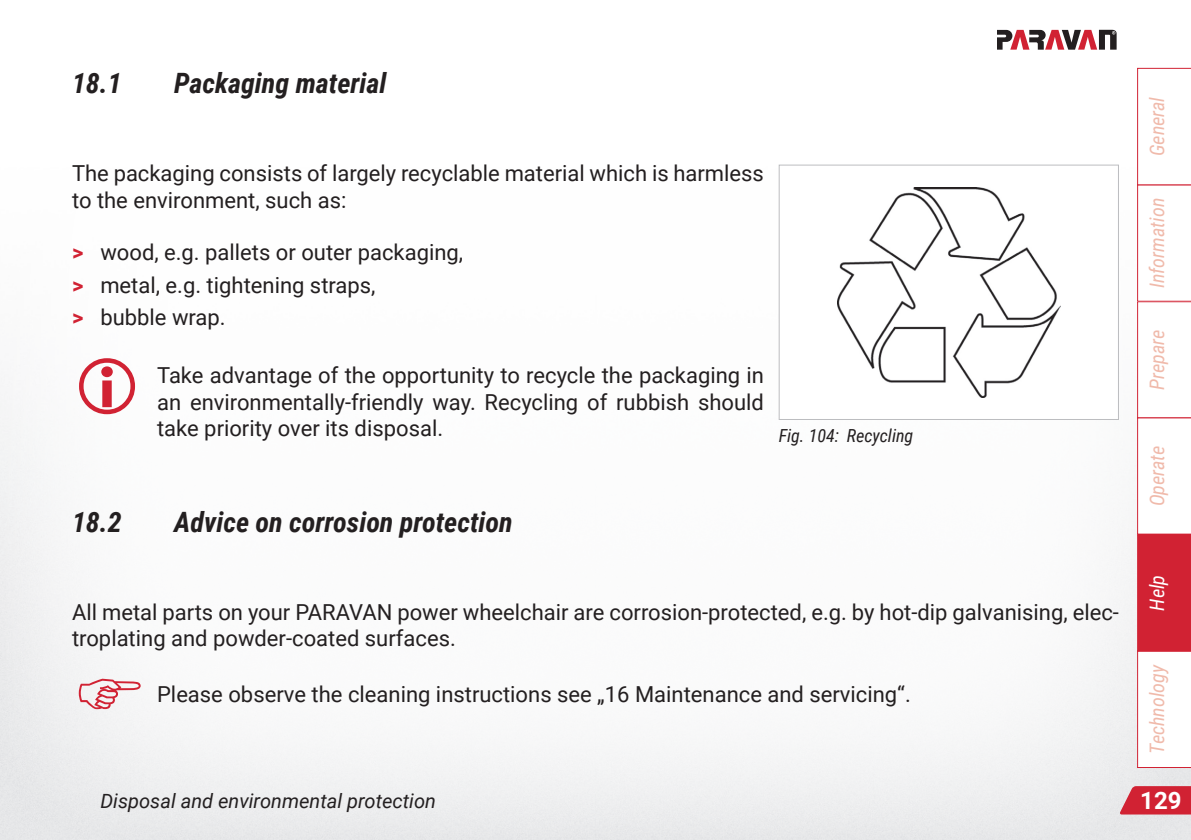
<style>
.page{position:relative;width:1191px;height:840px;background:#fff}
.page>*{position:absolute;margin:0;border:0;box-sizing:border-box;transform-origin:0 0}
.t1{font:italic 700 28px "Roboto Condensed";color:#231f20}
.t2{font:700 24px "Roboto";color:#fff}
.Text-Doku{font:22px/26.4px "Roboto";color:#231f20}
.t3{font:italic 20px "Roboto Condensed";color:#f0baab}
.t4{font:italic 20px "Roboto";color:#231f20}
.t5{font:italic 20px "Roboto Condensed";color:#fff}
.t6{font:italic 18px "Roboto Condensed";color:#231f20}
.s1{font-weight:700;color:#d12233}
</style>
<div class="page">
<svg style="left:0;top:403px;width:1px;height:436px"></svg>
<svg style="left:1137px;top:68px;width:54px;height:699px"></svg>
<svg style="left:997px;top:30px;width:119px;height:20px"></svg>
<svg style="left:1119px;top:785px;width:72px;height:29px;background:#d43d4b"></svg>
<img style="left:837px;top:187px;width:223px;height:210px">
<div style="left:778px;top:164px;width:341px;height:256px;border:1px solid #bcbdc0"></div>
<div style="left:79px;top:677px;width:59px;height:31px;background:#f4f5f5"></div>
<p class="t1" style="left:72px;top:63px;width:51px">18.1</p>
<p class="t1" style="left:174px;top:63px;width:214px">Packaging material</p>
<p class="Text-Doku" style="left:72px;top:159px;width:693px">The packaging consists of largely recyclable material which is harmless to the environment, such as:</p>
<p class="Text-Doku" style="left:72px;top:238px;width:393px"><span class="s1">&gt;</span> wood, e.g. pallets or outer packaging,</p>
<p class="Text-Doku" style="left:72px;top:270px;width:305px"><span class="s1">&gt;</span> metal, e.g. tightening straps,</p>
<p class="Text-Doku" style="left:72px;top:302px;width:155px"><span class="s1">&gt;</span> bubble wrap.</p>
<p class="Text-Doku" style="left:157px;top:361px;width:608px;text-align:justify">Take advantage of the opportunity to recycle the packaging in an environmentally-friendly way. Recycling of rubbish should take priority over its disposal.</p>
<p class="t6" style="left:778px;top:423px;width:136px">Fig. 104: Recycling</p>
<p class="t1" style="left:72px;top:502px;width:51px">18.2</p>
<p class="t1" style="left:174px;top:502px;width:340px">Advice on corrosion protection</p>
<p class="Text-Doku" style="left:72px;top:597px;width:1048px">All metal parts on your PARAVAN power wheelchair are corrosion-protected, e.g. by hot-dip galvanising, elec&shy;troplating and powder-coated surfaces.</p>
<p class="Text-Doku" style="left:157px;top:679px;width:755px">Please observe the cleaning instructions see „16 Maintenance and servicing“.</p>
<p class="t3" style="left:1143px;top:156px;width:61px;rotate:-90deg">General</p>
<p class="t3" style="left:1143px;top:288px;width:92px;rotate:-90deg">Information</p>
<p class="t3" style="left:1143px;top:389px;width:61px;rotate:-90deg">Prepare</p>
<p class="t3" style="left:1143px;top:506px;width:62px;rotate:-90deg">Operate</p>
<p class="t5" style="left:1143px;top:610px;width:37px;rotate:-90deg">Help</p>
<p class="t3" style="left:1143px;top:753px;width:91px;rotate:-90deg">Technology</p>
<p class="t4" style="left:100px;top:786px;width:337px">Disposal and environmental protection</p>
<p class="t2" style="left:1140px;top:783px;width:43px">129</p>
</div>
